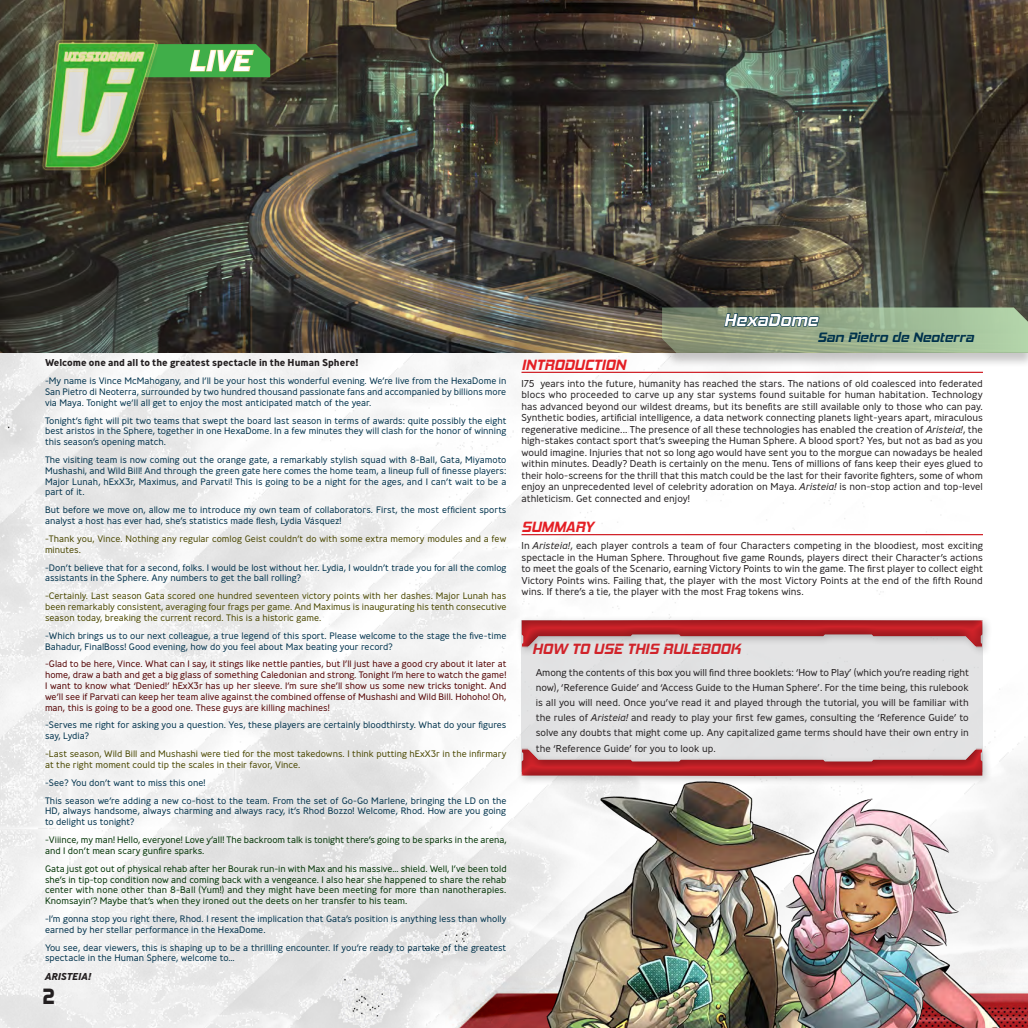
<style>
.page{position:relative;width:1028px;height:1028px;background:#fff}
.page>*{position:absolute;margin:0;border:0;box-sizing:border-box;transform-origin:0 0}
.t1{font:italic 700 30px "Hemi Head Rg";color:#fff}
.t2{font:700 22.5px "Aero Matics";color:#231f20}
.t3{font:italic 700 17.5px "Hemi Head Rg";color:#fff}
.Sidebar_titulo{font:italic 700 15px "Hemi Head Rg";color:#d1232a}
.Título_1{font:italic 700 15px "Hemi Head Rg";color:#e41f25}
.t4{font:italic 700 13.75px "Hemi Head Rg";color:#00324c}
.Sidebar_texto{font:300 10px/11.5px "Ministry";color:#231f20;text-align:justify}
.t5{font:700 10px "Ministry";color:#231f20}
.t6{font:italic 700 10px "Ministry";color:#231f20}
.t7{font:300 9.38px/10.8px "Ministry";color:#00324c}
.t8{font:300 9.38px/10.8px "Ministry";color:#4a4700}
.t9{font:300 9.38px/10.8px "Ministry";color:#003303}
.t10{font:300 9.38px/10.8px "Ministry";color:#520000;text-align:justify}
.s1{font-style:italic}
</style>
<div class="page">
<img style="left:0;top:353px;width:1025px;height:675px">
<div style="left:521px;top:620px;width:462px;height:152px;background:#e2e2e3"></div>
<hr style="left:521px;top:372px;width:462px;height:1px;background:#d1232a">
<hr style="left:521px;top:534px;width:462px;height:1px;background:#d1232a">
<div style="left:516px;top:615px;width:476px;height:42px;background:#231f20;opacity:.25"></div>
<div style="left:521px;top:619px;width:462px;height:30px;background:#231f20;opacity:.5"></div>
<img style="left:0;top:0;width:1028px;height:353px">
<div style="left:654px;top:307px;width:374px;height:60px;background:#231f20;opacity:.25"></div>
<div style="left:136px;top:44px;width:142px;height:48px;background:#231f20;opacity:.25"></div>
<svg style="left:206px;top:44px;width:64px;height:119px;background:#53633c"></svg>
<img style="left:0;top:34px;width:206px;height:148px">
<svg style="left:662px;top:305px;width:366px;height:48px;background:#8ea384"></svg>
<img style="left:370px;top:734px;width:652px;height:294px">
<img style="left:535px;top:757px;width:493px;height:271px">
<p class="t1" style="left:189px;top:42px;width:63px">LIVE</p>
<p class="t5" style="left:45px;top:356px;width:315px">Welcome one and all to the greatest spectacle in the Human Sphere!</p>
<p class="t7" style="left:45px;top:375px;width:463px;text-align:justify">-My name is Vince McMahogany, and I’ll be your host this wonderful evening. We’re live from the HexaDome in San Pietro di Neoterra, surrounded by two hundred thousand passionate fans and accompanied by billions more via Maya. Tonight we’ll all get to enjoy the most anticipated match of the year.</p>
<p class="t7" style="left:45px;top:415px;width:463px;text-align:justify">Tonight’s fight will pit two teams that swept the board last season in terms of awards: quite possibly the eight best aristos in the Sphere, together in one HexaDome. In a few minutes they will clash for the honor of winning this season’s opening match.</p>
<p class="t7" style="left:45px;top:454px;width:463px;text-align:justify">The visiting team is now coming out the orange gate, a remarkably stylish squad with 8-Ball, Gata, Miyamoto Mushashi, and Wild Bill! And through the green gate here comes the home team, a lineup full of finesse players:<br>Major Lunah, hExX3r, Maximus, and Parvati! This is going to be a night for the ages, and I can’t wait to be a part of it.</p>
<p class="t7" style="left:45px;top:504px;width:463px">But before we move on, allow me to introduce my own team of collaborators. First, the most efficient sports analyst a host has ever had, she’s statistics made flesh, Lydia Vásquez!</p>
<p class="t8" style="left:45px;top:533px;width:463px">-Thank you, Vince. Nothing any regular comlog Geist couldn’t do with some extra memory modules and a few minutes.</p>
<p class="t7" style="left:45px;top:562px;width:463px">-Don’t believe that for a second, folks. I would be lost without her. Lydia, I wouldn’t trade you for all the comlog assistants in the Sphere. Any numbers to get the ball rolling?</p>
<p class="t8" style="left:45px;top:590px;width:463px;text-align:justify">-Certainly. Last season Gata scored one hundred seventeen victory points with her dashes. Major Lunah has been remarkably consistent, averaging four frags per game. And Maximus is inaugurating his tenth consecutive season today, breaking the current record. This is a historic game.</p>
<p class="t7" style="left:45px;top:630px;width:463px">-Which brings us to our next colleague, a true legend of this sport. Please welcome to the stage the five-time<br>Bahadur, FinalBoss! Good evening, how do you feel about Max beating your record?</p>
<p class="t10" style="left:45px;top:658px;width:463px">-Glad to be here, Vince. What can I say, it stings like nettle panties, but I’ll just have a good cry about it later at home, draw a bath and get a big glass of something Caledonian and strong. Tonight I’m here to watch the game!<br>I want to know what ‘Denied!’ hExX3r has up her sleeve. I’m sure she’ll show us some new tricks tonight. And we’ll see if Parvati can keep her team alive against the combined offense of Mushashi and Wild Bill. Hohoho! Oh, man, this is going to be a good one. These guys are killing machines!</p>
<p class="t7" style="left:45px;top:719px;width:463px">-Serves me right for asking you a question. Yes, these players are certainly bloodthirsty. What do your figures say, Lydia?</p>
<p class="t8" style="left:45px;top:748px;width:463px">-Last season, Wild Bill and Mushashi were tied for the most takedowns. I think putting hExX3r in the infirmary at the right moment could tip the scales in their favor, Vince.</p>
<p class="t7" style="left:45px;top:777px;width:162px">-See? You don’t want to miss this one!</p>
<p class="t7" style="left:45px;top:794px;width:463px;text-align:justify">This season we’re adding a new co-host to the team. From the set of Go-Go Marlene, bringing the LD on the HD, always handsome, always charming and always racy, it’s Rhod Bozzo! Welcome, Rhod. How are you going to delight us tonight?</p>
<p class="t9" style="left:45px;top:834px;width:463px">-Viiince, my man! Hello, everyone! Love y’all! The backroom talk is tonight there’s going to be sparks in the arena, and I don’t mean scary gunfire sparks.</p>
<p class="t9" style="left:45px;top:863px;width:463px;text-align:justify">Gata just got out of physical rehab after her Bourak run-in with Max and his massive… shield. Well, I’ve been told she’s in tip-top condition now and coming back with a vengeance. I also hear she happened to share the rehab center with none other than 8-Ball (Yum!) and they might have been meeting for more than nanotherapies.<br>Knomsayin’? Maybe that’s when they ironed out the deets on her transfer to his team.</p>
<p class="t7" style="left:45px;top:913px;width:463px">-I’m gonna stop you right there, Rhod. I resent the implication that Gata’s position is anything less than wholly earned by her stellar performance in the HexaDome.</p>
<p class="t7" style="left:45px;top:941px;width:463px">You see, dear viewers, this is shaping up to be a thrilling encounter. If you’re ready to partake of the greatest spectacle in the Human Sphere, welcome to…</p>
<p class="t6" style="left:45px;top:970px;width:48px">ARISTEIA!</p>
<h2 class="t2" style="left:43px;top:982px;width:14px">2</h2>
<p class="t3" style="left:724px;top:309px;width:96px">HexaDome</p>
<p class="t4" style="left:817px;top:329px;width:158px">San Pietro de Neoterra</p>
<p class="Título_1" style="left:521px;top:356px;width:106px">INTRODUCTION</p>
<p class="Sidebar_texto" style="left:521px;top:377px;width:463px">175 years into the future, humanity has reached the stars. The nations of old coalesced into federated blocs who proceeded to carve up any star systems found suitable for human habitation. Technology has advanced beyond our wildest dreams, but its benefits are still available only to those who can pay.<br>Synthetic bodies, artificial intelligence, a data network connecting planets light-years apart, miraculous regenerative medicine... The presence of all these technologies has enabled the creation of <span class="s1">Aristeia!</span>, the high-stakes contact sport that’s sweeping the Human Sphere. A blood sport? Yes, but not as bad as you would imagine. Injuries that not so long ago would have sent you to the morgue can nowadays be healed within minutes. Deadly? Death is certainly on the menu. Tens of millions of fans keep their eyes glued to their holo-screens for the thrill that this match could be the last for their favorite fighters, some of whom enjoy an unprecedented level of celebrity adoration on Maya. <span class="s1">Aristeia!</span> is non-stop action and top-level athleticism. Get connected and enjoy!</p>
<p class="Título_1" style="left:521px;top:518px;width:74px">SUMMARY</p>
<p class="Sidebar_texto" style="left:521px;top:539px;width:463px">In <span class="s1">Aristeia!</span>, each player controls a team of four Characters competing in the bloodiest, most exciting spectacle in the Human Sphere. Throughout five game Rounds, players direct their Character’s actions to meet the goals of the Scenario, earning Victory Points to win the game. The first player to collect eight Victory Points wins. Failing that, the player with the most Victory Points at the end of the fifth Round wins. If there’s a tie, the player with the most Frag tokens wins.</p>
<p class="Sidebar_titulo" style="left:532px;top:640px;width:210px">HOW TO USE THIS RULEBOOK</p>
<p class="Sidebar_texto" style="left:535px;top:665px;width:435px;line-height:15px">Among the contents of this box you will find three booklets: ‘How to Play’ (which you’re reading right now), ‘Reference Guide’ and ‘Access Guide to the Human Sphere’. For the time being, this rulebook is all you will need. Once you’ve read it and played through the tutorial, you will be familiar with the rules of <span class="s1">Aristeia!</span> and ready to play your first few games, consulting the ‘Reference Guide’ to solve any doubts that might come up. Any capitalized game terms should have their own entry in the ‘Reference Guide’ for you to look up.</p>
</div>
